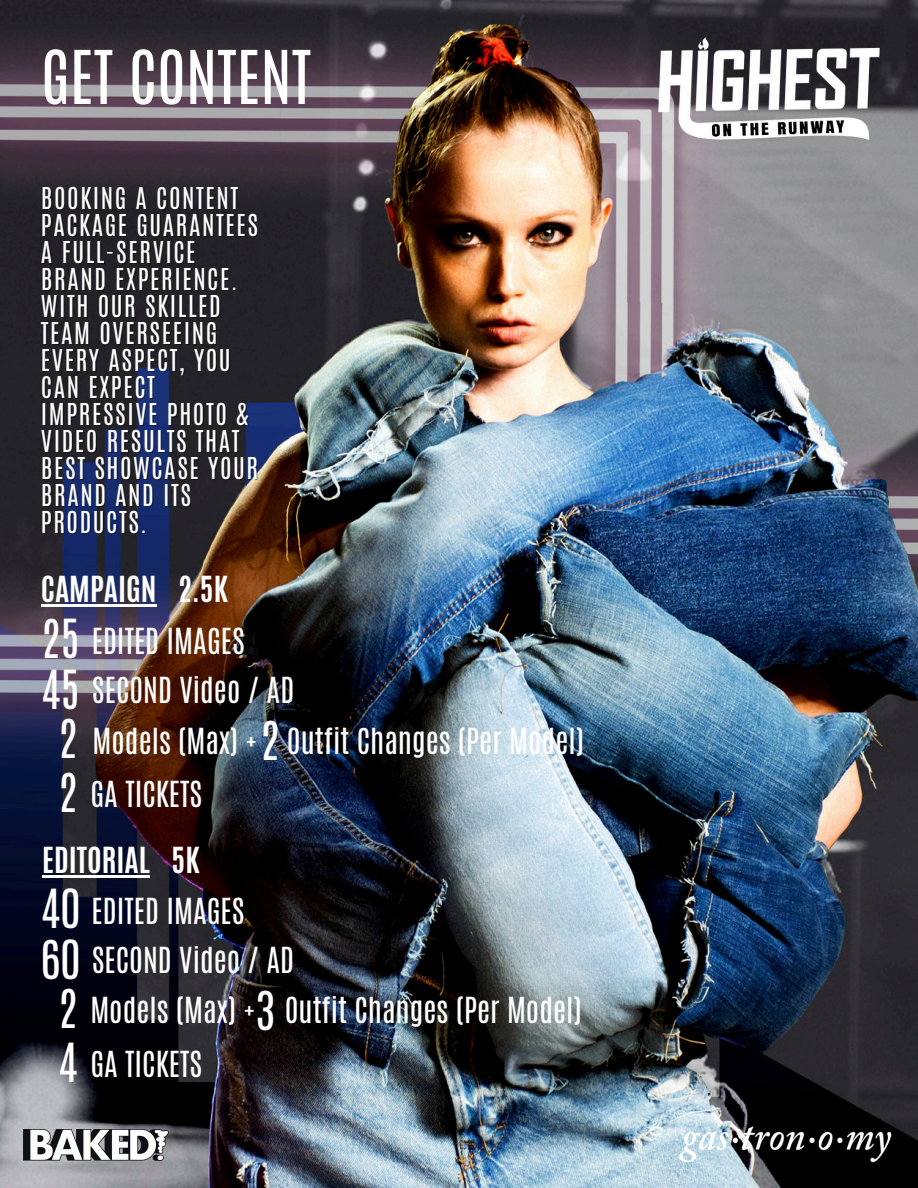
<style>
.page{position:relative;width:918px;height:1188px;background:#fff}
.page>*{position:absolute;margin:0;border:0;box-sizing:border-box;transform-origin:0 0}
.t1{font:63px "Antonio";color:#fff}
.t2{font:45px "Antonio";color:#fff}
.t3{font:30px "Antonio";color:#fff}
.t4{font:700 30px "Antonio";color:#fff}
.t5{font:25.2px "Antonio";letter-spacing:.06em;color:#fff}
</style>
<div class="page">
<img style="left:0;top:0;width:918px;height:1188px">
<img style="left:23px;top:1129px;width:146px;height:32px">
<img style="left:664px;top:1122px;width:230px;height:45px">
<img style="left:547px;top:0;width:371px;height:229px">
<hr style="left:41px;top:605px;width:116px;height:2px;background:#fff">
<hr style="left:42px;top:875px;width:108px;height:2px;background:#fff">
<p class="t1" style="left:41px;top:32px;width:272px">GET CONTENT</p>
<h1 class="t5" style="left:41px;top:181px;width:199px">BOOKING A CONTENT</h1>
<p class="t5" style="left:41px;top:208px;width:219px">PACKAGE GUARANTEES</p>
<h2 class="t5" style="left:41px;top:235px;width:156px">A FULL-SERVICE</h2>
<p class="t5" style="left:41px;top:262px;width:198px">BRAND EXPERIENCE.</p>
<h3 class="t5" style="left:41px;top:289px;width:181px">WITH OUR SKILLED</h3>
<p class="t5" style="left:41px;top:316px;width:178px">TEAM OVERSEEING</p>
<h4 class="t5" style="left:41px;top:343px;width:191px">EVERY ASPECT, YOU</h4>
<p class="t5" style="left:41px;top:370px;width:116px">CAN EXPECT</p>
<p class="t5" style="left:41px;top:397px;width:209px">IMPRESSIVE PHOTO &amp;</p>
<h4 class="t5" style="left:41px;top:424px;width:200px">VIDEO RESULTS THAT</h4>
<p class="t5" style="left:41px;top:451px;width:219px">BEST SHOWCASE YOUR</p>
<h3 class="t5" style="left:41px;top:478px;width:152px">BRAND AND ITS</h3>
<h2 class="t5" style="left:41px;top:505px;width:108px">PRODUCTS.</h2>
<h4 class="t4" style="left:41px;top:568px;width:188px">CAMPAIGN 2.5K</h4>
<p class="t2" style="left:41px;top:607px;width:41px">25</p>
<h3 class="t2" style="left:41px;top:658px;width:41px">45</h3>
<p class="t3" style="left:92px;top:669px;width:204px">SECOND Video / AD</p>
<p class="t3" style="left:92px;top:619px;width:155px">EDITED IMAGES</p>
<p class="t2" style="left:58px;top:707px;width:21px">2</p>
<h3 class="t3" style="left:93px;top:719px;width:493px">Models (Max) + Outfit Changes (Per Model)</h3>
<p class="t2" style="left:260px;top:709px;width:21px">2</p>
<p class="t2" style="left:58px;top:760px;width:21px">2</p>
<h4 class="t3" style="left:91px;top:773px;width:113px">GA TICKETS</h4>
<p class="t4" style="left:42px;top:839px;width:159px">EDITORIAL 5K</p>
<p class="t2" style="left:41px;top:877px;width:41px">40</p>
<p class="t3" style="left:92px;top:889px;width:155px">EDITED IMAGES</p>
<p class="t2" style="left:41px;top:927px;width:41px">60</p>
<p class="t3" style="left:92px;top:939px;width:204px">SECOND Video / AD</p>
<p class="t2" style="left:58px;top:977px;width:21px">2</p>
<p class="t3" style="left:90px;top:989px;width:493px">Models (Max) + Outfit Changes (Per Model)</p>
<p class="t2" style="left:256px;top:979px;width:21px">3</p>
<p class="t2" style="left:58px;top:1030px;width:21px">4</p>
<p class="t3" style="left:90px;top:1042px;width:113px">GA TICKETS</p>
</div>
